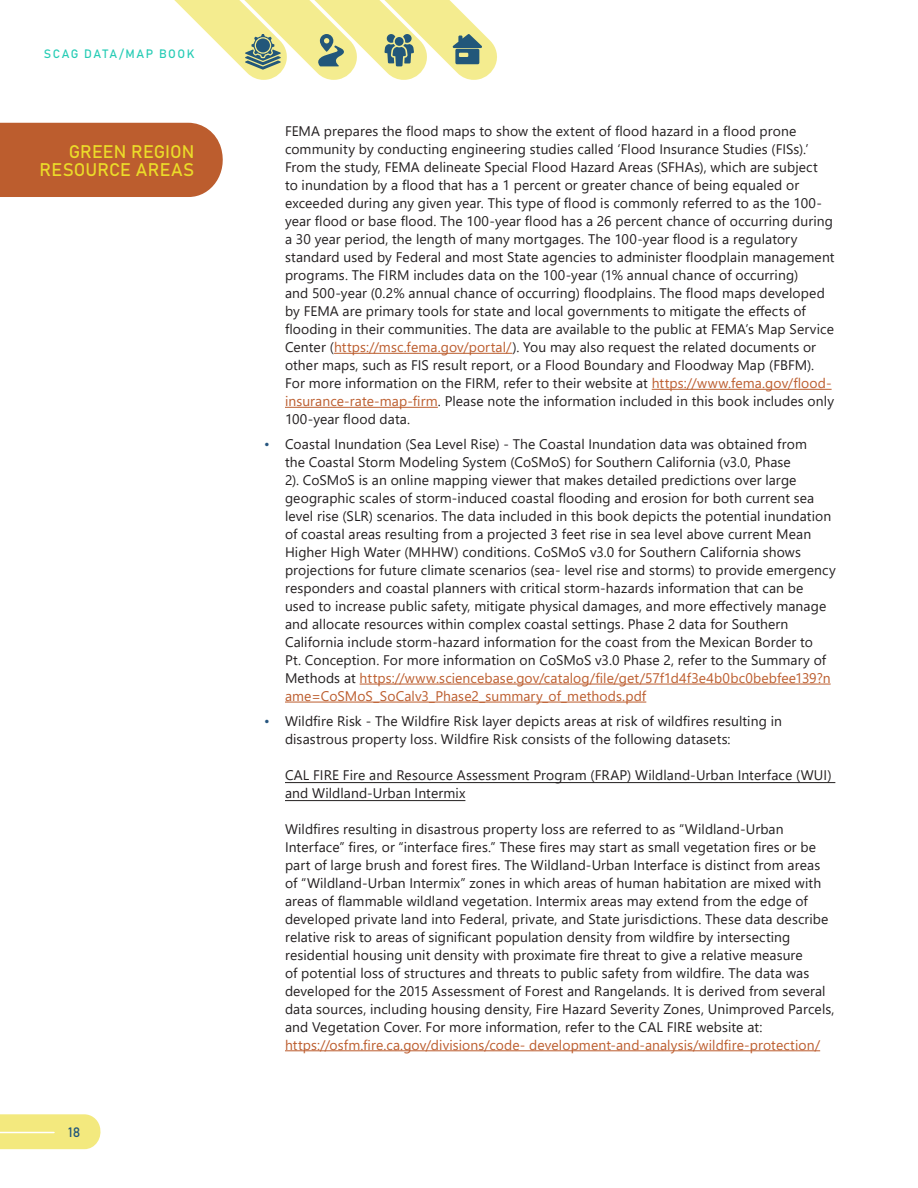
<style>
.page{position:relative;width:918px;height:1188px;background:#fff}
.page>*{position:absolute;margin:0;border:0;box-sizing:border-box;transform-origin:0 0}
.Chapter_Title{font:18px/18px "Bahnschrift";color:#ebdb29;text-align:right}
.t1{font:13.8px/18px "Segoe UI";letter-spacing:.01em;color:#231f20}
.t2{font:13.5px "Bahnschrift";color:#22577a}
.t3{font:12px "Bahnschrift";letter-spacing:.12em;color:#26ccb5}
.s1{color:#bc5d2e}
.s2{color:#26557f}
</style>
<div class="page">
<div style="left:0;top:123px;width:223px;height:74px;background:#bc5d2e"></div>
<svg style="left:0;top:1114px;width:101px;height:35px"></svg>
<hr style="left:0;top:1132px;width:54px;height:1px;background:#fff">
<svg style="left:174px;top:0;width:323px;height:80px"></svg>
<hr style="left:334px;top:353px;width:178px;height:1px;background:#bc5d2e">
<hr style="left:652px;top:389px;width:180px;height:1px;background:#bc5d2e">
<hr style="left:285px;top:407px;width:153px;height:1px;background:#bc5d2e">
<hr style="left:360px;top:684px;width:471px;height:1px;background:#bc5d2e">
<hr style="left:285px;top:702px;width:361px;height:1px;background:#bc5d2e">
<hr style="left:285px;top:782px;width:550px;height:1px;background:#231f20">
<hr style="left:285px;top:800px;width:180px;height:1px;background:#231f20">
<hr style="left:285px;top:1050px;width:535px;height:1px;background:#bc5d2e">
<p class="t3" style="left:44px;top:44px;width:152px">SCAG DATA/MAP BOOK</p>
<p class="Chapter_Title" style="left:40px;top:141px;width:156px">GREEN REGION<br>RESOURCE AREAS</p>
<p class="t2" style="left:68px;top:1122px;width:14px">18</p>
<p class="t1" style="left:285px;top:121px;width:551px">FEMA prepares the flood maps to show the extent of flood hazard in a flood prone community by conducting engineering studies called ‘Flood Insurance Studies (FISs).’ From the study, FEMA delineate Special Flood Hazard Areas (SFHAs), which are subject<br>to inundation by a flood that has a 1 percent or greater chance of being equaled or exceeded during any given year. This type of flood is commonly referred to as the 100- year flood or base flood. The 100-year flood has a 26 percent chance of occurring during a 30 year period, the length of many mortgages. The 100-year flood is a regulatory standard used by Federal and most State agencies to administer floodplain management programs. The FIRM includes data on the 100-year (1% annual chance of occurring)<br>and 500-year (0.2% annual chance of occurring) floodplains. The flood maps developed by FEMA are primary tools for state and local governments to mitigate the effects of flooding in their communities. The data are available to the public at FEMA’s Map Service Center (<span class="s1">https://msc.fema.gov/portal/</span>). You may also request the related documents or other maps, such as FIS result report, or a Flood Boundary and Floodway Map (FBFM).<br>For more information on the FIRM, refer to their website at <span class="s1">https://www.fema.gov/flood&shy;insurance-rate-map-firm</span>. Please note the information included in this book includes only 100-year flood data.</p>
<p class="t1" style="left:285px;top:434px;width:552px;text-indent:-21px"><span class="s2">•</span> Coastal Inundation (Sea Level Rise) - The Coastal Inundation data was obtained from<br>the Coastal Storm Modeling System (CoSMoS) for Southern California (v3.0, Phase<br>2). CoSMoS is an online mapping viewer that makes detailed predictions over large geographic scales of storm-induced coastal flooding and erosion for both current sea level rise (SLR) scenarios. The data included in this book depicts the potential inundation of coastal areas resulting from a projected 3 feet rise in sea level above current Mean Higher High Water (MHHW) conditions. CoSMoS v3.0 for Southern California shows projections for future climate scenarios (sea- level rise and storms) to provide emergency responders and coastal planners with critical storm-hazards information that can be used to increase public safety, mitigate physical damages, and more effectively manage and allocate resources within complex coastal settings. Phase 2 data for Southern California include storm-hazard information for the coast from the Mexican Border to<br>Pt. Conception. For more information on CoSMoS v3.0 Phase 2, refer to the Summary of Methods at <span class="s1">https://www.sciencebase.gov/catalog/file/get/57f1d4f3e4b0bc0bebfee139?n ame=CoSMoS_SoCalv3_Phase2_summary_of_methods.pdf</span></p>
<p class="t1" style="left:285px;top:710px;width:498px;text-indent:-21px"><span class="s2">•</span> Wildfire Risk - The Wildfire Risk layer depicts areas at risk of wildfires resulting in disastrous property loss. Wildfire Risk consists of the following datasets:</p>
<p class="t1" style="left:285px;top:764px;width:548px">CAL FIRE Fire and Resource Assessment Program (FRAP) Wildland-Urban Interface (WUI) and Wildland-Urban Intermix</p>
<p class="t1" style="left:285px;top:818px;width:551px">Wildfires resulting in disastrous property loss are referred to as “Wildland-Urban Interface” fires, or “interface fires.” These fires may start as small vegetation fires or be part of large brush and forest fires. The Wildland-Urban Interface is distinct from areas of “Wildland-Urban Intermix” zones in which areas of human habitation are mixed with areas of flammable wildland vegetation. Intermix areas may extend from the edge of developed private land into Federal, private, and State jurisdictions. These data describe relative risk to areas of significant population density from wildfire by intersecting residential housing unit density with proximate fire threat to give a relative measure<br>of potential loss of structures and threats to public safety from wildfire. The data was developed for the 2015 Assessment of Forest and Rangelands. It is derived from several data sources, including housing density, Fire Hazard Severity Zones, Unimproved Parcels, and Vegetation Cover. For more information, refer to the CAL FIRE website at: <span class="s1">https://osfm.fire.ca.gov/divisions/code- development-and-analysis/wildfire-protection/</span></p>
</div>
